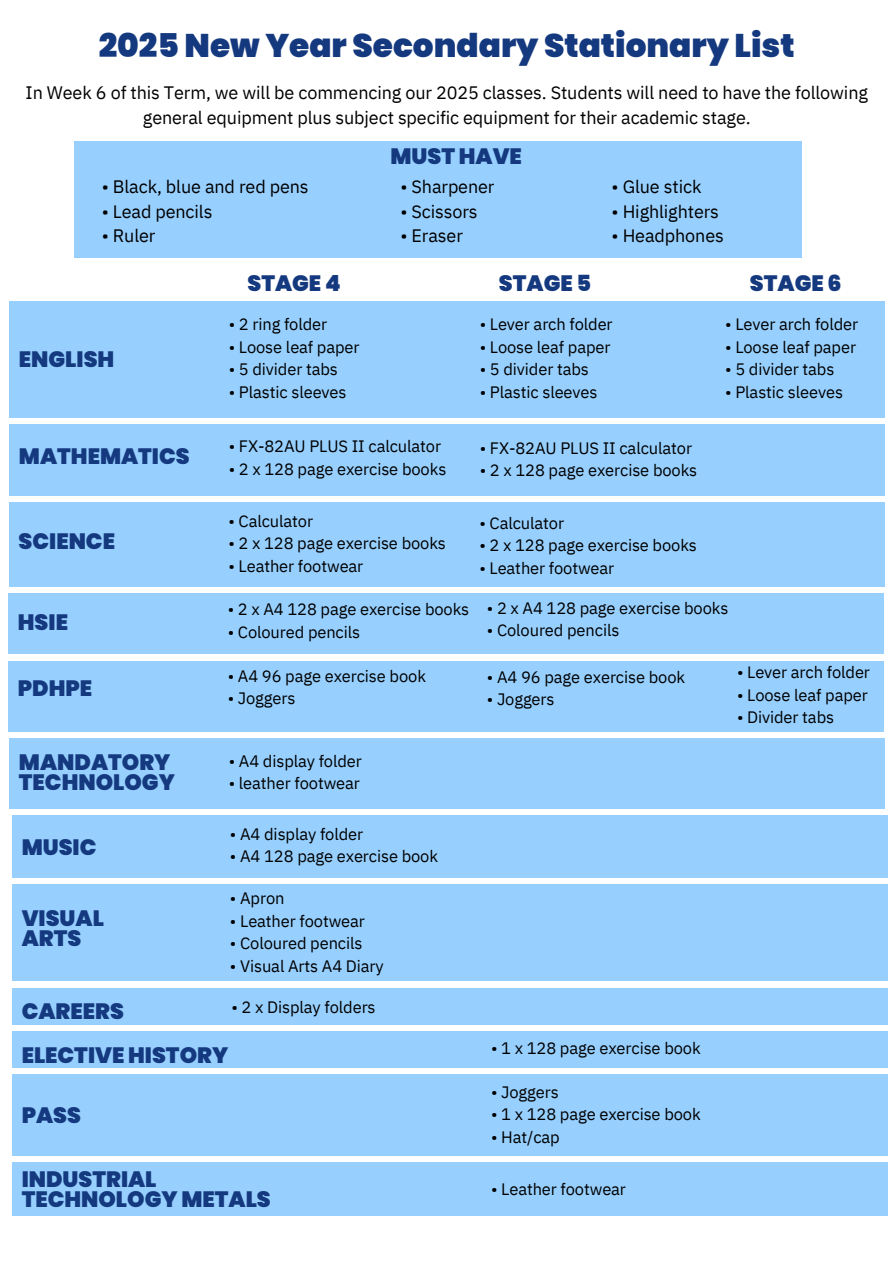
<style>
.page{position:relative;width:894px;height:1264px;background:#fff}
.page>*{position:absolute;margin:0;border:0;box-sizing:border-box;transform-origin:0 0}
.t1{font:900 32.7px "Poppins";color:#15397f}
.t2{font:900 22.2px/20.2px "Poppins";color:#15397f}
.t3{font:18px/24.8px "IBM Plex Sans";letter-spacing:-.005em;color:#000;text-align:center}
.t4{font:16.5px "IBM Plex Sans";letter-spacing:-.005em;color:#000}
</style>
<div class="page">
<div style="left:74px;top:141px;width:727px;height:116px;background:#97d0ff"></div>
<div style="left:9px;top:301px;width:875px;height:117px;background:#97d0ff"></div>
<div style="left:9px;top:424px;width:875px;height:72px;background:#97d0ff"></div>
<div style="left:9px;top:502px;width:874px;height:85px;background:#97d0ff"></div>
<div style="left:8px;top:593px;width:875px;height:61px;background:#97d0ff"></div>
<div style="left:8px;top:661px;width:875px;height:70px;background:#97d0ff"></div>
<div style="left:9px;top:738px;width:875px;height:71px;background:#97d0ff"></div>
<div style="left:12px;top:815px;width:875px;height:62px;background:#97d0ff"></div>
<div style="left:12px;top:884px;width:875px;height:97px;background:#97d0ff"></div>
<div style="left:12px;top:988px;width:875px;height:36px;background:#97d0ff"></div>
<div style="left:12px;top:1031px;width:875px;height:37px;background:#97d0ff"></div>
<div style="left:12px;top:1074px;width:875px;height:81px;background:#97d0ff"></div>
<div style="left:12px;top:1162px;width:875px;height:54px;background:#97d0ff"></div>
<h1 class="t1" style="left:99px;top:22px;width:697px">2025 New Year Secondary Stationary List</h1>
<p class="t3" style="left:26px;top:80px;width:843px">In Week 6 of this Term, we will be commencing our 2025 classes. Students will need to have the following general equipment plus subject specific equipment for their academic stage.</p>
<h2 class="t3" style="left:102px;top:174px;width:208px">• Black, blue and red pens</h2>
<p class="t3" style="left:102px;top:198px;width:112px">• Lead pencils</p>
<p class="t3" style="left:102px;top:223px;width:55px">• Ruler</p>
<p class="t2" style="left:390px;top:146px;width:133px">MUST HAVE</p>
<p class="t3" style="left:400px;top:174px;width:96px">• Sharpener</p>
<p class="t3" style="left:400px;top:198px;width:79px">• Scissors</p>
<p class="t3" style="left:400px;top:223px;width:64px">• Eraser</p>
<p class="t3" style="left:611px;top:174px;width:91px">• Glue stick</p>
<p class="t3" style="left:611px;top:198px;width:109px">• Highlighters</p>
<p class="t3" style="left:611px;top:223px;width:114px">• Headphones</p>
<h2 class="t2" style="left:19px;top:349px;width:97px">ENGLISH</h2>
<h2 class="t2" style="left:19px;top:446px;width:172px">MATHEMATICS</h2>
<h2 class="t2" style="left:19px;top:531px;width:98px">SCIENCE</h2>
<h2 class="t2" style="left:18px;top:612px;width:52px">HSIE</h2>
<h2 class="t2" style="left:18px;top:678px;width:76px">PDHPE</h2>
<h2 class="t2" style="left:247px;top:273px;width:95px">STAGE 4</h2>
<h2 class="t2" style="left:499px;top:273px;width:94px">STAGE 5</h2>
<h2 class="t2" style="left:749px;top:273px;width:93px">STAGE 6</h2>
<p class="t4" style="left:229px;top:313px;width:100px">• 2 ring folder</p>
<p class="t4" style="left:229px;top:336px;width:132px">• Loose leaf paper</p>
<p class="t4" style="left:229px;top:358px;width:111px">• 5 divider tabs</p>
<p class="t4" style="left:229px;top:381px;width:119px">• Plastic sleeves</p>
<p class="t4" style="left:479px;top:313px;width:134px">• Lever arch folder</p>
<p class="t4" style="left:479px;top:336px;width:132px">• Loose leaf paper</p>
<p class="t4" style="left:479px;top:358px;width:111px">• 5 divider tabs</p>
<p class="t4" style="left:479px;top:381px;width:119px">• Plastic sleeves</p>
<p class="t4" style="left:725px;top:313px;width:134px">• Lever arch folder</p>
<p class="t4" style="left:725px;top:336px;width:132px">• Loose leaf paper</p>
<p class="t4" style="left:725px;top:358px;width:111px">• 5 divider tabs</p>
<p class="t4" style="left:725px;top:381px;width:119px">• Plastic sleeves</p>
<p class="t4" style="left:229px;top:435px;width:214px">• FX-82AU PLUS II calculator</p>
<p class="t4" style="left:229px;top:457px;width:219px">• 2 x 128 page exercise books</p>
<p class="t4" style="left:479px;top:437px;width:214px">• FX-82AU PLUS II calculator</p>
<p class="t4" style="left:479px;top:459px;width:219px">• 2 x 128 page exercise books</p>
<p class="t4" style="left:228px;top:510px;width:86px">• Calculator</p>
<p class="t4" style="left:228px;top:532px;width:219px">• 2 x 128 page exercise books</p>
<p class="t4" style="left:228px;top:555px;width:136px">• Leather footwear</p>
<p class="t4" style="left:227px;top:598px;width:243px">• 2 x A4 128 page exercise books</p>
<p class="t4" style="left:227px;top:621px;width:134px">• Coloured pencils</p>
<p class="t4" style="left:227px;top:664px;width:200px">• A4 96 page exercise book</p>
<p class="t4" style="left:227px;top:687px;width:69px">• Joggers</p>
<p class="t4" style="left:479px;top:511px;width:86px">• Calculator</p>
<p class="t4" style="left:479px;top:534px;width:219px">• 2 x 128 page exercise books</p>
<p class="t4" style="left:479px;top:556px;width:136px">• Leather footwear</p>
<p class="t4" style="left:486px;top:597px;width:243px">• 2 x A4 128 page exercise books</p>
<p class="t4" style="left:486px;top:619px;width:134px">• Coloured pencils</p>
<p class="t4" style="left:486px;top:666px;width:200px">• A4 96 page exercise book</p>
<p class="t4" style="left:486px;top:688px;width:69px">• Joggers</p>
<p class="t4" style="left:736px;top:661px;width:134px">• Lever arch folder</p>
<h2 class="t4" style="left:736px;top:683px;width:132px">• Loose leaf paper</h2>
<p class="t4" style="left:736px;top:706px;width:99px">• Divider tabs</p>
<p class="t2" style="left:19px;top:751px;width:157px">MANDATORY<br>TECHNOLOGY</p>
<p class="t4" style="left:229px;top:750px;width:135px">• A4 display folder</p>
<p class="t4" style="left:229px;top:772px;width:133px">• leather footwear</p>
<h2 class="t2" style="left:22px;top:836px;width:76px">MUSIC</h2>
<h2 class="t2" style="left:22px;top:908px;width:84px">VISUAL<br>ARTS</h2>
<p class="t4" style="left:230px;top:823px;width:135px">• A4 display folder</p>
<p class="t4" style="left:230px;top:845px;width:209px">• A4 128 page exercise book</p>
<p class="t4" style="left:230px;top:887px;width:56px">• Apron</p>
<p class="t4" style="left:230px;top:909px;width:136px">• Leather footwear</p>
<h2 class="t4" style="left:230px;top:932px;width:134px">• Coloured pencils</h2>
<p class="t4" style="left:230px;top:954px;width:155px">• Visual Arts A4 Diary</p>
<p class="t2" style="left:22px;top:1001px;width:104px">CAREERS</p>
<p class="t4" style="left:231px;top:996px;width:146px">• 2 x Display folders</p>
<p class="t2" style="left:22px;top:1044px;width:208px">ELECTIVE HISTORY</p>
<h2 class="t4" style="left:491px;top:1037px;width:211px">• 1 x 128 page exercise book</h2>
<p class="t2" style="left:22px;top:1105px;width:61px">PASS</p>
<h2 class="t4" style="left:491px;top:1080px;width:69px">• Joggers</h2>
<p class="t4" style="left:491px;top:1103px;width:211px">• 1 x 128 page exercise book</p>
<h2 class="t4" style="left:491px;top:1125px;width:70px">• Hat/cap</h2>
<p class="t2" style="left:22px;top:1169px;width:250px">INDUSTRIAL<br>TECHNOLOGY METALS</p>
<p class="t4" style="left:491px;top:1177px;width:136px">• Leather footwear</p>
</div>
